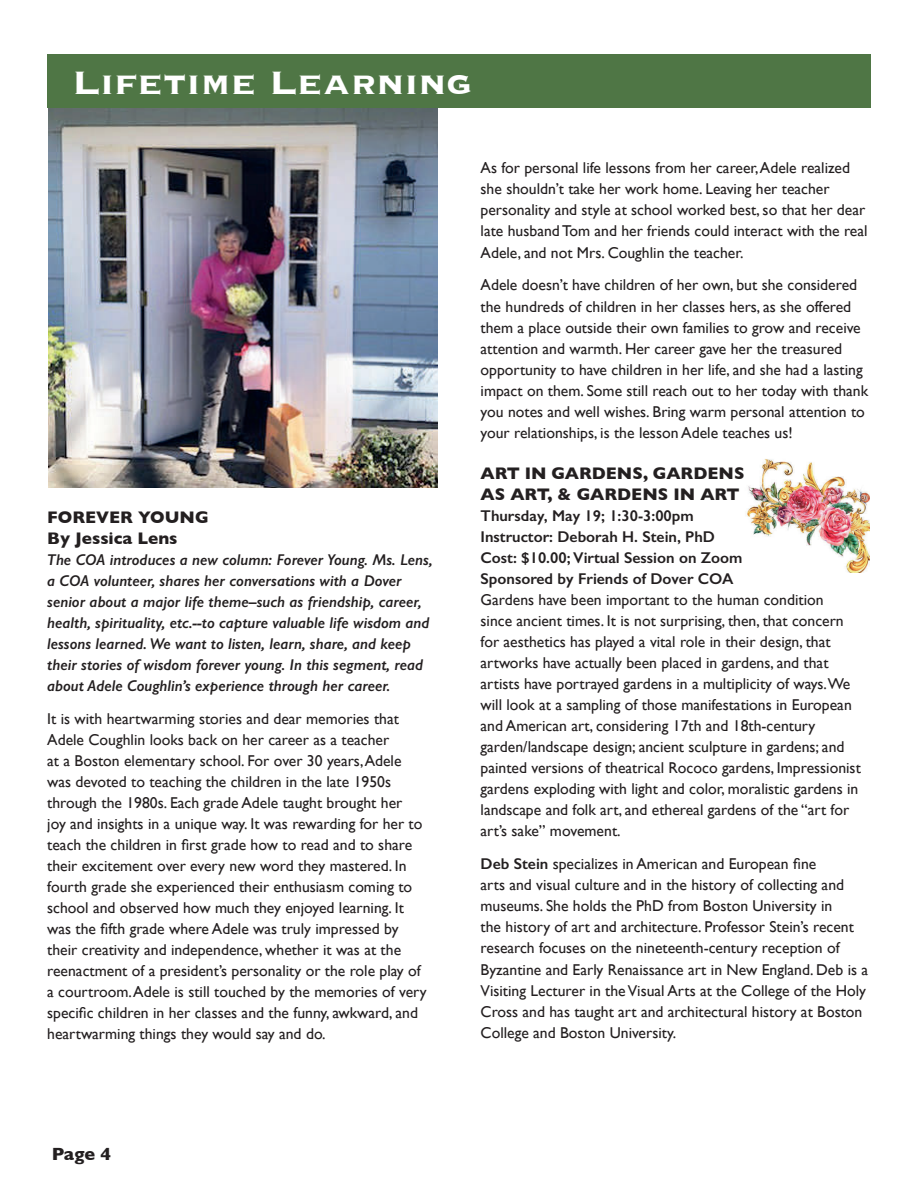
<style>
.page{position:relative;width:918px;height:1188px;background:#fff}
.page>*{position:absolute;margin:0;border:0;box-sizing:border-box;transform-origin:0 0}
.t1{font:700 42px "Copperplate";color:#fff}
.t2{font:700 18px "Gill Sans";color:#231f20}
.t3{font:700 17.1px/21px "Gill Sans";color:#231f20}
.t4{font:15.6px/21px "Gill Sans";color:#231f20}
.t5{font:italic 600 15.6px/21px "Gill Sans";color:#231f20}
.t6{font:600 15.6px "Gill Sans";color:#231f20}
.s1{font-weight:600}
</style>
<div class="page">
<img style="left:48px;top:108px;width:390px;height:380px">
<div style="left:47px;top:54px;width:824px;height:54px;background:#4f7645"></div>
<img style="left:747px;top:459px;width:123px;height:114px">
<p class="t1" style="left:72px;top:55px;width:402px">Lifetime Learning</p>
<p class="t3" style="left:47px;top:506px;width:163px">FOREVER YOUNG</p>
<p class="t3" style="left:47px;top:527px;width:132px">By Jessica Lens</p>
<p class="t5" style="left:47px;top:549px;width:387px">The COA introduces a new column: Forever Young. Ms. Lens, a COA volunteer, shares her conversations with a Dover senior about a major life theme–such as friendship, career, health, spirituality, etc.--to capture valuable life wisdom and lessons learned. We want to listen, learn, share, and keep their stories of wisdom forever young. In this segment, read about Adele Coughlin’s experience through her career.</p>
<p class="t4" style="left:47px;top:708px;width:381px">It is with heartwarming stories and dear memories that Adele Coughlin looks back on her career as a teacher<br>at a Boston elementary school. For over 30 years, Adele was devoted to teaching the children in the late 1950s through the 1980s. Each grade Adele taught brought her<br>joy and insights in a unique way. It was rewarding for her to teach the children in first grade how to read and to share their excitement over every new word they mastered. In fourth grade she experienced their enthusiasm coming to school and observed how much they enjoyed learning. It was the fifth grade where Adele was truly impressed by their creativity and independence, whether it was at the reenactment of a president’s personality or the role play of a courtroom. Adele is still touched by the memories of very specific children in her classes and the funny, awkward, and heartwarming things they would say and do.</p>
<p class="t4" style="left:481px;top:158px;width:389px">As for personal life lessons from her career, Adele realized she shouldn’t take her work home. Leaving her teacher personality and style at school worked best, so that her dear late husband Tom and her friends could interact with the real Adele, and not Mrs. Coughlin the teacher.</p>
<p class="t4" style="left:481px;top:275px;width:389px">Adele doesn’t have children of her own, but she considered the hundreds of children in her classes hers, as she offered them a place outside their own families to grow and receive attention and warmth. Her career gave her the treasured opportunity to have children in her life, and she had a lasting impact on them. Some still reach out to her today with thank you notes and well wishes. Bring warm personal attention to your relationships, is the lesson Adele teaches us!</p>
<p class="t3" style="left:481px;top:463px;width:265px">ART IN GARDENS, GARDENS<br>AS ART, &amp; GARDENS IN ART</p>
<p class="t6" style="left:481px;top:507px;width:215px">Thursday, May 19; 1:30-3:00pm</p>
<p class="t6" style="left:481px;top:528px;width:236px">Instructor: Deborah H. Stein, PhD</p>
<p class="t6" style="left:481px;top:549px;width:263px">Cost: $10.00; Virtual Session on Zoom</p>
<p class="t6" style="left:481px;top:570px;width:254px">Sponsored by Friends of Dover COA</p>
<p class="t4" style="left:481px;top:589px;width:382px">Gardens have been important to the human condition<br>since ancient times. It is not surprising, then, that concern for aesthetics has played a vital role in their design, that artworks have actually been placed in gardens, and that artists have portrayed gardens in a multiplicity of ways.We will look at a sampling of those manifestations in European and American art, considering 17th and 18th-century garden/landscape design; ancient sculpture in gardens; and painted versions of theatrical Rococo gardens, Impressionist gardens exploding with light and color, moralistic gardens in landscape and folk art, and ethereal gardens of the “art for art’s sake” movement.</p>
<p class="t4" style="left:481px;top:854px;width:389px"><span class="s1">Deb Stein</span> specializes in American and European fine<br>arts and visual culture and in the history of collecting and museums. She holds the PhD from Boston University in<br>the history of art and architecture. Professor Stein’s recent research focuses on the nineteenth-century reception of Byzantine and Early Renaissance art in New England. Deb is a Visiting Lecturer in the Visual Arts at the College of the Holy Cross and has taught art and architectural history at Boston College and Boston University.</p>
<p class="t2" style="left:52px;top:1139px;width:61px">Page 4</p>
</div>
